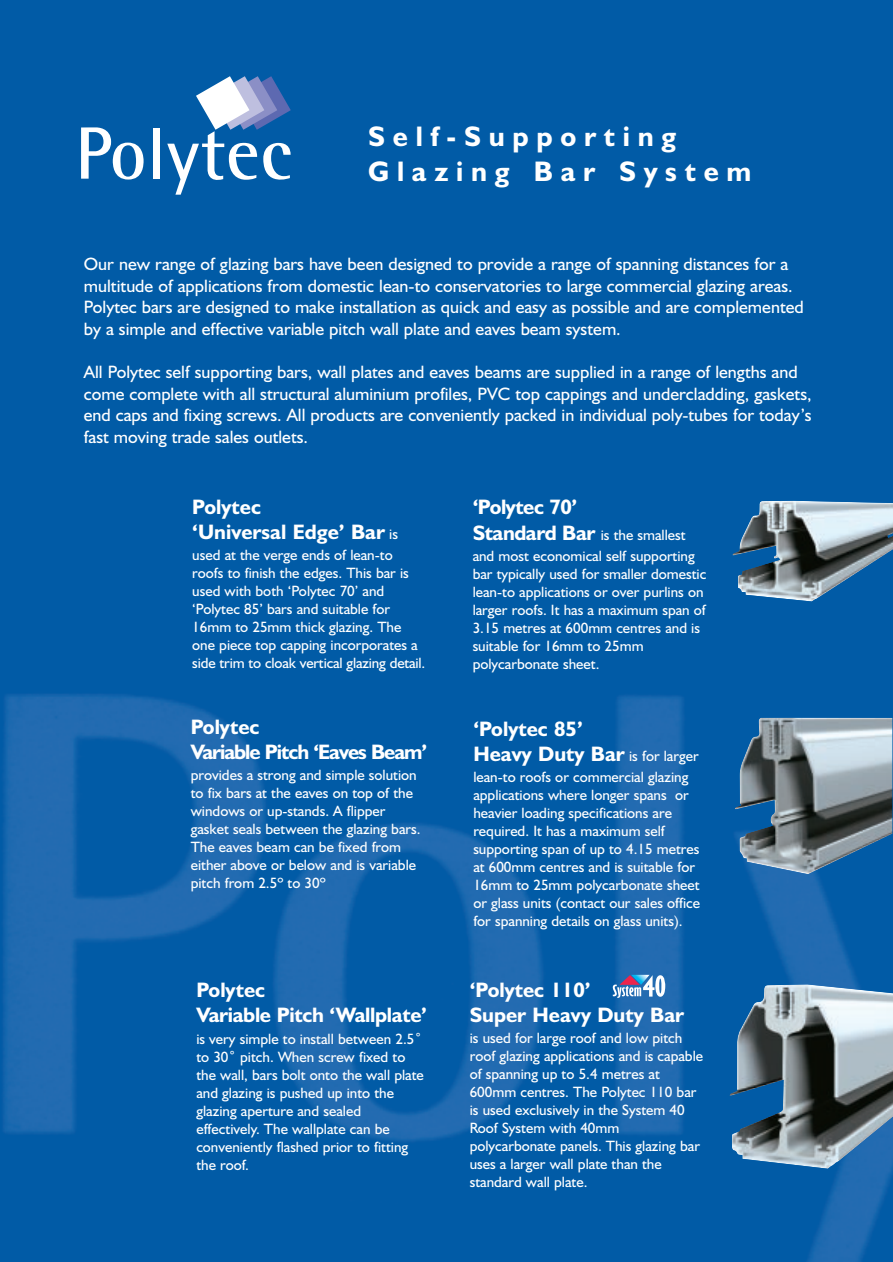
<style>
.page{position:relative;width:893px;height:1262px;background:#fff}
.page>*{position:absolute;margin:0;border:0;box-sizing:border-box;transform-origin:0 0}
.t1{font:700 28.35px/34px "Humanist 521 BT";letter-spacing:.27em;color:#fff}
.t2{font:700 21px/25.2px "Humanist 521 BT";color:#fff}
.t3{font:700 21px/25.2px "Humanist 521 BT";letter-spacing:-.05em;color:#fff}
.t4{font:700 21px "Humanist 521 BT";letter-spacing:-.02em;color:#fff}
.t5{font:18px/21.6px "Humanist 521 BT";color:#fff}
.t6{font:15px/18px "Humanist 521 BT";color:#fff}
.s1{font-weight:400;font-size:15px}
.s2{font-weight:700;font-size:21px}
</style>
<div class="page">
<div style="left:0;top:0;width:892px;height:1262px;background:#015ba6"></div>
<img style="left:3px;top:156px;width:889px;height:1106px">
<div style="left:153px;top:128px;width:7px;height:50px;background:#fff"></div>
<svg style="left:81px;top:127px;width:62px;height:52px"></svg>
<svg style="left:167px;top:76px;width:124px;height:119px"></svg>
<img style="left:732px;top:501px;width:160px;height:100px">
<img style="left:729px;top:984px;width:163px;height:184px">
<img style="left:734px;top:717px;width:158px;height:157px">
<svg style="left:612px;top:974px;width:53px;height:24px"></svg>
<h1 class="t1" style="left:368px;top:123px;width:385px">Self-Supporting<br>Glazing Bar System</h1>
<p class="t5" style="left:84px;top:255px;width:721px">Our new range of glazing bars have been designed to provide a range of spanning distances for a multitude of applications from domestic lean-to conservatories to large commercial glazing areas.<br>Polytec bars are designed to make installation as quick and easy as possible and are complemented by a simple and effective variable pitch wall plate and eaves beam system.</p>
<p class="t5" style="left:84px;top:363px;width:729px">All Polytec self supporting bars, wall plates and eaves beams are supplied in a range of lengths and come complete with all structural aluminium profiles, PVC top cappings and undercladding, gaskets, end caps and fixing screws. All products are conveniently packed in individual poly-tubes for today’s fast moving trade sales outlets.</p>
<h2 class="t2" style="left:192px;top:496px;width:207px">Polytec<br>‘Universal Edge’ Bar <span class="s1">is</span></h2>
<p class="t6" style="left:192px;top:547px;width:234px">used at the verge ends of lean-to roofs to finish the edges. This bar is used with both ‘Polytec 70’ and ‘Polytec 85’ bars and suitable for 16mm to 25mm thick glazing. The one piece top capping incorporates a side trim to cloak vertical glazing detail.</p>
<h2 class="t3" style="left:191px;top:716px;width:238px">Polytec<br>Variable Pitch ‘Eaves Beam’</h2>
<p class="t6" style="left:191px;top:767px;width:231px">provides a strong and simple solution to fix bars at the eaves on top of the windows or up-stands. A flipper gasket seals between the glazing bars.<br>The eaves beam can be fixed from either above or below and is variable pitch from 2.5º to 30º</p>
<h2 class="t2" style="left:196px;top:980px;width:232px">Polytec<br>Variable Pitch ‘Wallplate’</h2>
<p class="t6" style="left:196px;top:1031px;width:229px">is very simple to install between 2.5˚ to 30˚ pitch. When screw fixed to the wall, bars bolt onto the wall plate and glazing is pushed up into the glazing aperture and sealed effectively. The wallplate can be conveniently flashed prior to fitting the roof.</p>
<h2 class="t4" style="left:472px;top:500px;width:106px">‘Polytec 70’</h2>
<p class="t6" style="left:472px;top:526px;width:224px;line-height:21.1px"><span class="s2">Standard Bar</span> is the smallest and most economical self supporting</p>
<p class="t6" style="left:472px;top:566px;width:235px">bar typically used for smaller domestic lean-to applications or over purlins on larger roofs. It has a maximum span of 3.15 metres at 600mm centres and is suitable for 16mm to 25mm polycarbonate sheet.</p>
<h2 class="t2" style="left:473px;top:718px;width:227px">‘Polytec 85’<br>Heavy Duty Bar <span class="s1">is for larger</span></h2>
<p class="t6" style="left:473px;top:769px;width:228px">lean-to roofs or commercial glazing applications where longer spans or heavier loading specifications are required. It has a maximum self supporting span of up to 4.15 metres at 600mm centres and is suitable for 16mm to 25mm polycarbonate sheet or glass units (contact our sales office for spanning details on glass units).</p>
<h2 class="t2" style="left:469px;top:979px;width:216px">‘Polytec 110’<br>Super Heavy Duty Bar</h2>
<p class="t6" style="left:469px;top:1031px;width:235px">is used for large roof and low pitch roof glazing applications and is capable of spanning up to 5.4 metres at<br>600mm centres. The Polytec 110 bar is used exclusively in the System 40<br>Roof System with 40mm polycarbonate panels. This glazing bar uses a larger wall plate than the standard wall plate.</p>
</div>
